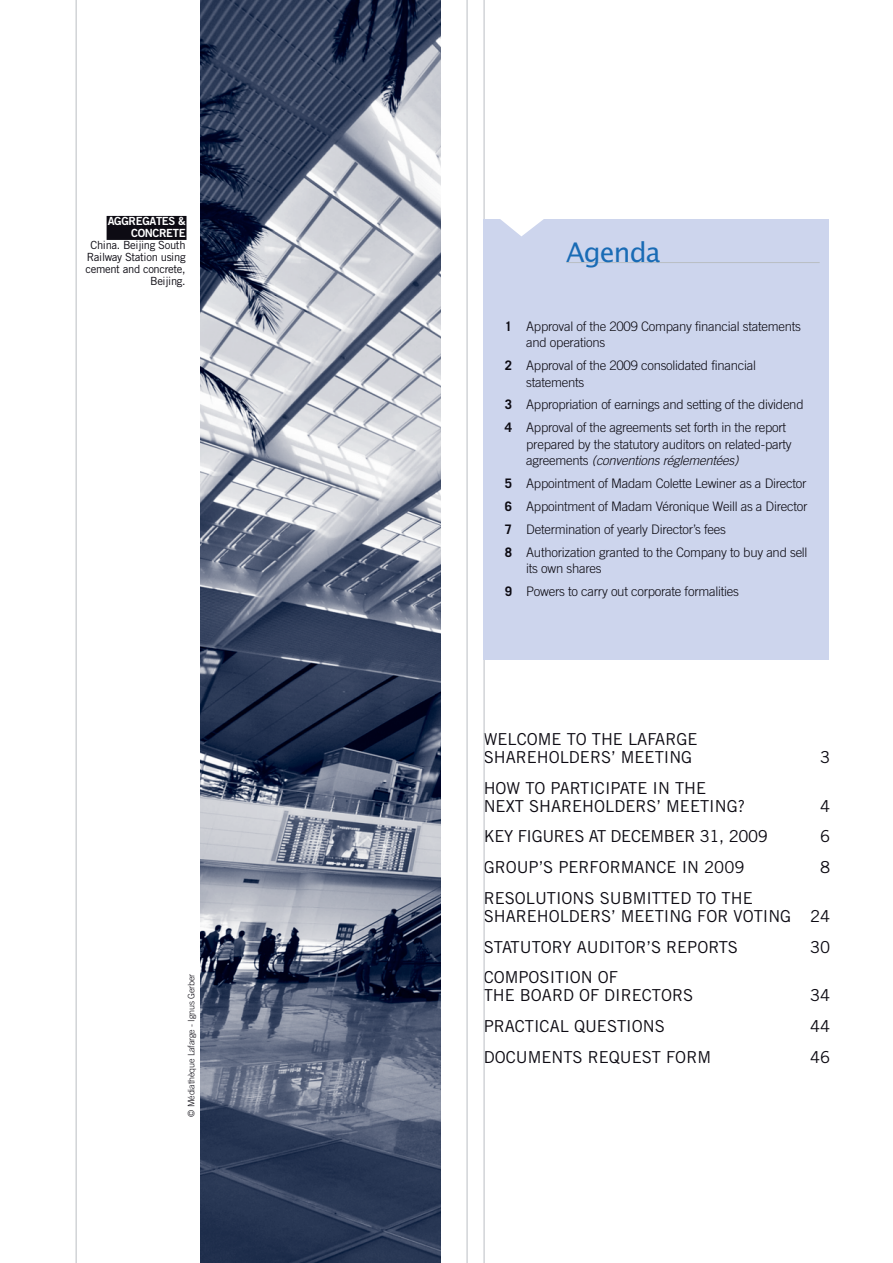
<style>
.page{position:relative;width:893px;height:1263px;background:#fff}
.page>*{position:absolute;margin:0;border:0;box-sizing:border-box;transform-origin:0 0}
.t1{font:27px "Lucida Sans Std";letter-spacing:-.035em;color:#196bb5}
.t2{font:16.5px/18px "Trade Gothic LT Std";color:#0d0b13}
.t3{font:16.5px "Trade Gothic LT Std";letter-spacing:-.02em;color:#0d0b13}
.t4{font:300 13.2px/23px "Trade Gothic LT Std";letter-spacing:-.02em;color:#0d0b13}
.t5{font:11.25px/12px "Trade Gothic LT Std";letter-spacing:-.03em;color:#0d0b13;text-align:right}
.t6{font:11.25px/12px "Trade Gothic LT Std Bd 2";letter-spacing:-.03em;color:#fff;text-align:right}
.t7{font:300 9px "Trade Gothic LT Std";letter-spacing:-.015em;color:#0d0b13}
.s1{font-weight:700}
.s2{font-style:italic}
</style>
<div class="page">
<div style="left:107px;top:216px;width:79px;height:24px;background:#0d0b13"></div>
<img style="left:201px;top:0;width:239px;height:1263px">
<hr style="left:467px;top:0;width:1px;height:1263px;background:#babec3">
<hr style="left:484px;top:0;width:1px;height:1263px;background:#babec3">
<div style="left:484px;top:219px;width:345px;height:441px;background:#cdd5ed"></div>
<hr style="left:566px;top:262px;width:254px;height:1px;background:#babec3">
<svg style="left:500px;top:219px;width:44px;height:17px"></svg>
<hr style="left:76px;top:0;width:1px;height:1263px;background:#babec3">
<p class="t6" style="left:108px;top:216px;width:79px">AGGREGATES &amp;<br>CONCRETE</p>
<p class="t5" style="left:85px;top:240px;width:102px">China. Beijing South<br>Railway Station using cement and concrete,<br>Beijing.</p>
<p class="t7" style="left:188px;top:1117px;width:145px;rotate:-90deg">© Médiathèque Lafarge - Ignus Gerber</p>
<h1 class="t1" style="left:566px;top:239px;width:96px">Agenda</h1>
<p class="t4" style="left:526px;top:319px;width:276px;line-height:16.5px;text-indent:-21px"><span class="s1">1</span> Approval of the 2009 Company financial statements and operations</p>
<p class="t4" style="left:526px;top:359px;width:231px;line-height:16.5px;text-indent:-21px"><span class="s1">2</span> Approval of the 2009 consolidated financial statements</p>
<p class="t4" style="left:505px;top:395px;width:300px"><span class="s1">3</span> Appropriation of earnings and setting of the dividend<br><span class="s1">4</span> Approval of the agreements set forth in the report</p>
<p class="t4" style="left:526px;top:438px;width:267px;line-height:16.5px">prepared by the statutory auditors on related-party agreements <span class="s2">(conventions réglementées)</span></p>
<p class="t4" style="left:505px;top:474px;width:304px"><span class="s1">5</span> Appointment of Madam Colette Lewiner as a Director <span class="s1">6</span> Appointment of Madam Véronique Weill as a Director <span class="s1">7</span> Determination of yearly Director’s fees<br><span class="s1">8</span> Authorization granted to the Company to buy and sell</p>
<p class="t4" style="left:505px;top:559px;width:235px;text-indent:21px">its own shares<br><span class="s1">9</span> Powers to carry out corporate formalities</p>
<p class="t2" style="left:484px;top:732px;width:215px">WELCOME TO THE LAFARGE<br>SHAREHOLDERS’ MEETING</p>
<p class="t2" style="left:484px;top:781px;width:263px">HOW TO PARTICIPATE IN THE<br>NEXT SHAREHOLDERS’ MEETING?</p>
<p class="t2" style="left:820px;top:750px;width:12px">3</p>
<p class="t2" style="left:820px;top:799px;width:12px">4</p>
<p class="t3" style="left:484px;top:831px;width:286px">KEY FIGURES AT DECEMBER 31, 2009</p>
<p class="t2" style="left:820px;top:829px;width:12px">6</p>
<p class="t2" style="left:484px;top:860px;width:262px">GROUP’S PERFORMANCE IN 2009</p>
<p class="t2" style="left:820px;top:860px;width:12px">8</p>
<p class="t2" style="left:484px;top:891px;width:348px">RESOLUTIONS SUBMITTED TO THE<br>SHAREHOLDERS’ MEETING FOR VOTING 24</p>
<p class="t2" style="left:484px;top:940px;width:256px">STATUTORY AUDITOR’S REPORTS</p>
<p class="t2" style="left:810px;top:940px;width:22px">30</p>
<p class="t2" style="left:484px;top:970px;width:211px">COMPOSITION OF<br>THE BOARD OF DIRECTORS</p>
<p class="t2" style="left:810px;top:988px;width:22px">34</p>
<p class="t2" style="left:484px;top:1019px;width:183px">PRACTICAL QUESTIONS</p>
<p class="t2" style="left:810px;top:1019px;width:22px">44</p>
<p class="t2" style="left:484px;top:1050px;width:229px">DOCUMENTS REQUEST FORM</p>
<p class="t2" style="left:810px;top:1050px;width:22px">46</p>
</div>
